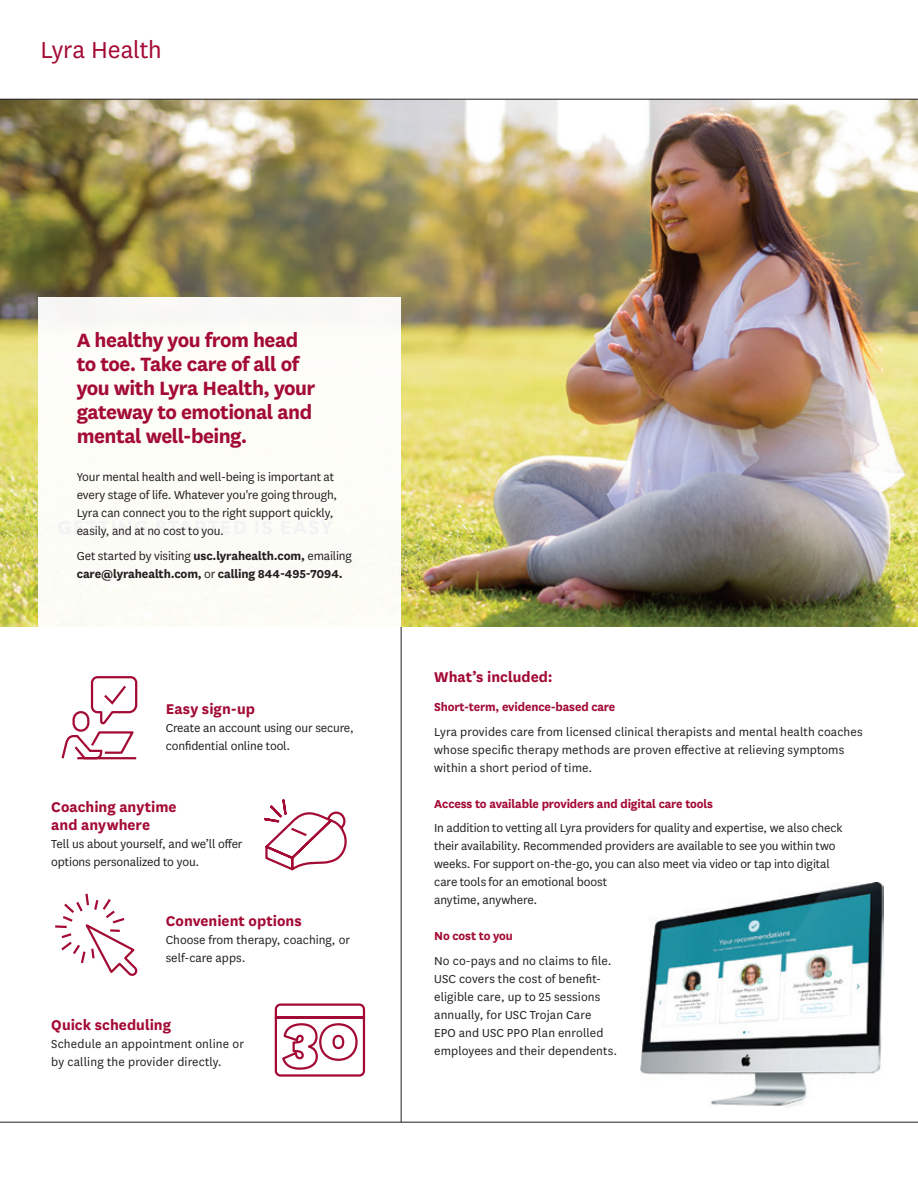
<style>
.page{position:relative;width:918px;height:1188px;background:#fff}
.page>*{position:absolute;margin:0;border:0;box-sizing:border-box;transform-origin:0 0}
.t1{font:27px "National";letter-spacing:-.005em;color:#a30a34}
.t2{font:700 22.5px/24px "National";letter-spacing:-.025em;color:#a30a34}
.t3{font:700 22.5px "National";letter-spacing:.045em;color:#231f20}
.t4{font:700 16.5px/18px "National";color:#a30a34}
.t5{font:13.5px/18px "National";letter-spacing:-.005em;color:#231f20}
.t6{font:700 13.5px/18px "National";letter-spacing:-.01em;color:#231f20}
.t7{font:700 13.5px "National";letter-spacing:-.01em;color:#a30a34}
.s1{font-weight:400}
</style>
<div class="page">
<img style="left:0;top:100px;width:918px;height:527px">
<svg style="left:274px;top:1003px;width:92px;height:74px"></svg>
<svg style="left:55px;top:893px;width:83px;height:83px"></svg>
<svg style="left:264px;top:799px;width:83px;height:72px"></svg>
<svg style="left:61px;top:676px;width:77px;height:84px"></svg>
<img style="left:641px;top:882px;width:243px;height:225px">
<div style="left:38px;top:297px;width:363px;height:330px;background:#fdfdf7"></div>
<hr style="left:401px;top:627px;width:1px;height:495px;background:#231f20">
<hr style="left:0;top:1122px;width:918px;height:1px;background:#231f20">
<hr style="left:0;top:99px;width:918px;height:1px;background:#231f20">
<p class="t1" style="left:40px;top:32px;width:123px">Lyra Health</p>
<p class="t2" style="left:77px;top:326px;width:240px">A healthy you from head to toe. Take care of all of you with Lyra Health, your gateway to emotional and mental well-being.</p>
<p class="t5" style="left:77px;top:467px;width:262px">Your mental health and well-being is important at every stage of life. Whatever you're going through, Lyra can connect you to the right support quickly, easily, and at no cost to you.</p>
<p class="t6" style="left:77px;top:546px;width:277px"><span class="s1">Get started by visiting</span> usc.lyrahealth.com, <span class="s1">emailing </span>care@lyrahealth.com, <span class="s1">or</span> calling 844-495-7094.</p>
<p class="t3" style="left:58px;top:511px;width:277px">GETTING STARTED IS EASY</p>
<p class="t4" style="left:166px;top:699px;width:91px">Easy sign-up</p>
<p class="t5" style="left:166px;top:718px;width:190px">Create an account using our secure, confidential online tool.</p>
<p class="t4" style="left:51px;top:797px;width:127px">Coaching anytime and anywhere</p>
<p class="t5" style="left:51px;top:834px;width:193px">Tell us about yourself, and we’ll offer options personalized to you.</p>
<p class="t4" style="left:166px;top:911px;width:137px">Convenient options</p>
<p class="t5" style="left:166px;top:931px;width:186px">Choose from therapy, coaching, or self-care apps.</p>
<p class="t4" style="left:51px;top:1015px;width:121px">Quick scheduling</p>
<p class="t5" style="left:51px;top:1035px;width:194px">Schedule an appointment online or by calling the provider directly.</p>
<p class="t4" style="left:434px;top:666px;width:120px">What’s included:</p>
<p class="t7" style="left:434px;top:697px;width:183px">Short-term, evidence-based care</p>
<p class="t5" style="left:434px;top:722px;width:430px">Lyra provides care from licensed clinical therapists and mental health coaches whose specific therapy methods are proven effective at relieving symptoms within a short period of time.</p>
<p class="t7" style="left:434px;top:794px;width:280px">Access to available providers and digital care tools</p>
<p class="t5" style="left:434px;top:819px;width:410px">In addition to vetting all Lyra providers for quality and expertise, we also check their availability. Recommended providers are available to see you within two weeks. For support on-the-go, you can also meet via video or tap into digital care tools for an emotional boost<br>anytime, anywhere.</p>
<p class="t7" style="left:434px;top:927px;width:80px">No cost to you</p>
<p class="t5" style="left:434px;top:951px;width:185px">No co-pays and no claims to file.<br>USC covers the cost of benefit&shy;eligible care, up to 25 sessions annually, for USC Trojan Care<br>EPO and USC PPO Plan enrolled employees and their dependents.</p>
</div>
